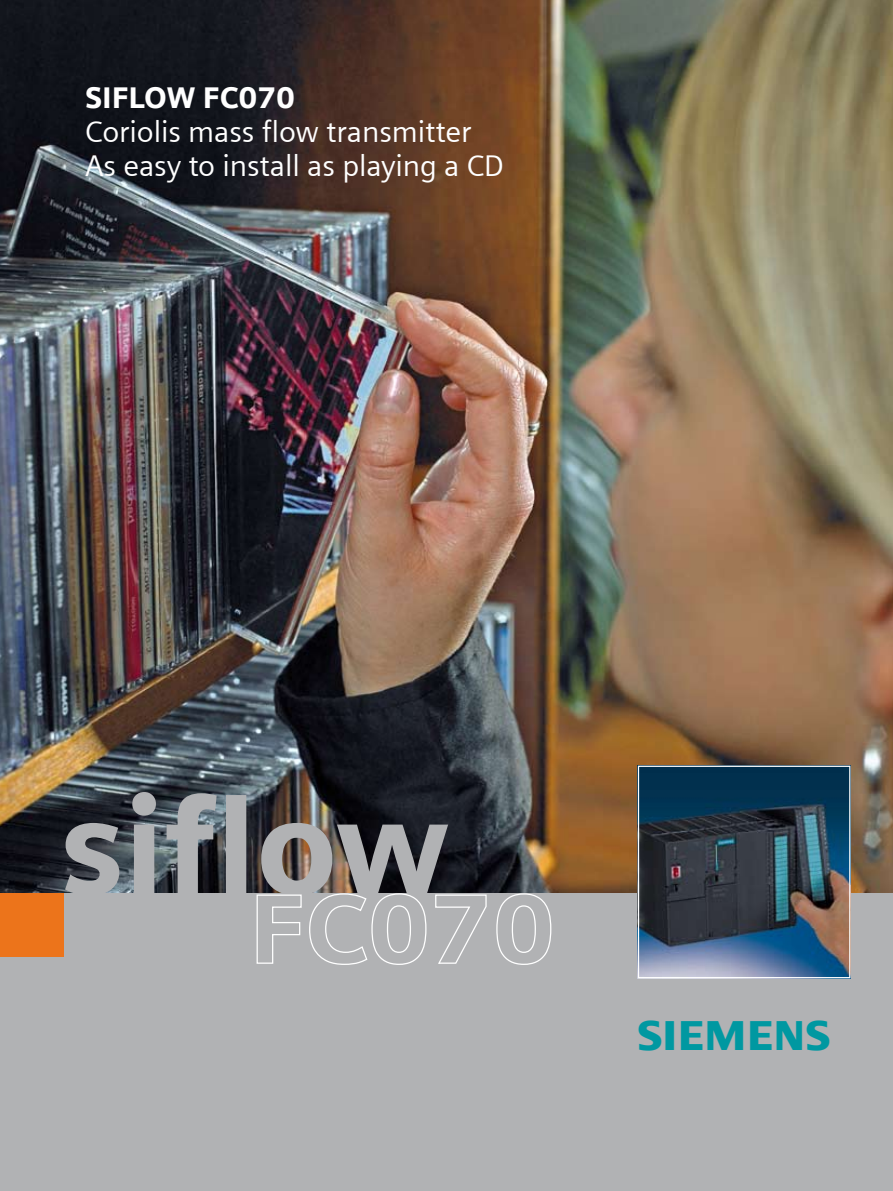
<style>
.page{position:relative;width:893px;height:1191px;background:#fff}
.page>*{position:absolute;margin:0;border:0;box-sizing:border-box;transform-origin:0 0}
.t1{font:900 135px "Siemens Sans";color:#b1b2b4}
.t2{font:42px "Siemens Logo";color:#0098a1}
.t3{font:30px/34px "Siemens Sans";letter-spacing:-.005em;color:#fff}
.t4{font:900 30px "Siemens Sans";letter-spacing:-.005em;color:#fff}
</style>
<div class="page">
<img style="left:0;top:0;width:893px;height:893px">
<div style="left:0;top:893px;width:893px;height:298px;background:#b1b2b4"></div>
<div style="left:0;top:893px;width:64px;height:64px;background:#ec741b"></div>
<img style="left:640px;top:767px;width:208px;height:209px">
<div style="left:638px;top:765px;width:212px;height:213px;border:1px solid #fff"></div>
<svg style="left:256px;top:892px;width:296px;height:73px"></svg>
<p class="t4" style="left:85px;top:80px;width:212px">SIFLOW FC070</p>
<p class="t3" style="left:85px;top:115px;width:420px">Coriolis mass flow transmitter<br>As easy to install as playing a CD</p>
<h1 class="t1" style="left:60px;top:767px;width:393px">siflow</h1>
<h2 class="t2" style="left:638px;top:1011px;width:194px">s</h2>
</div>
